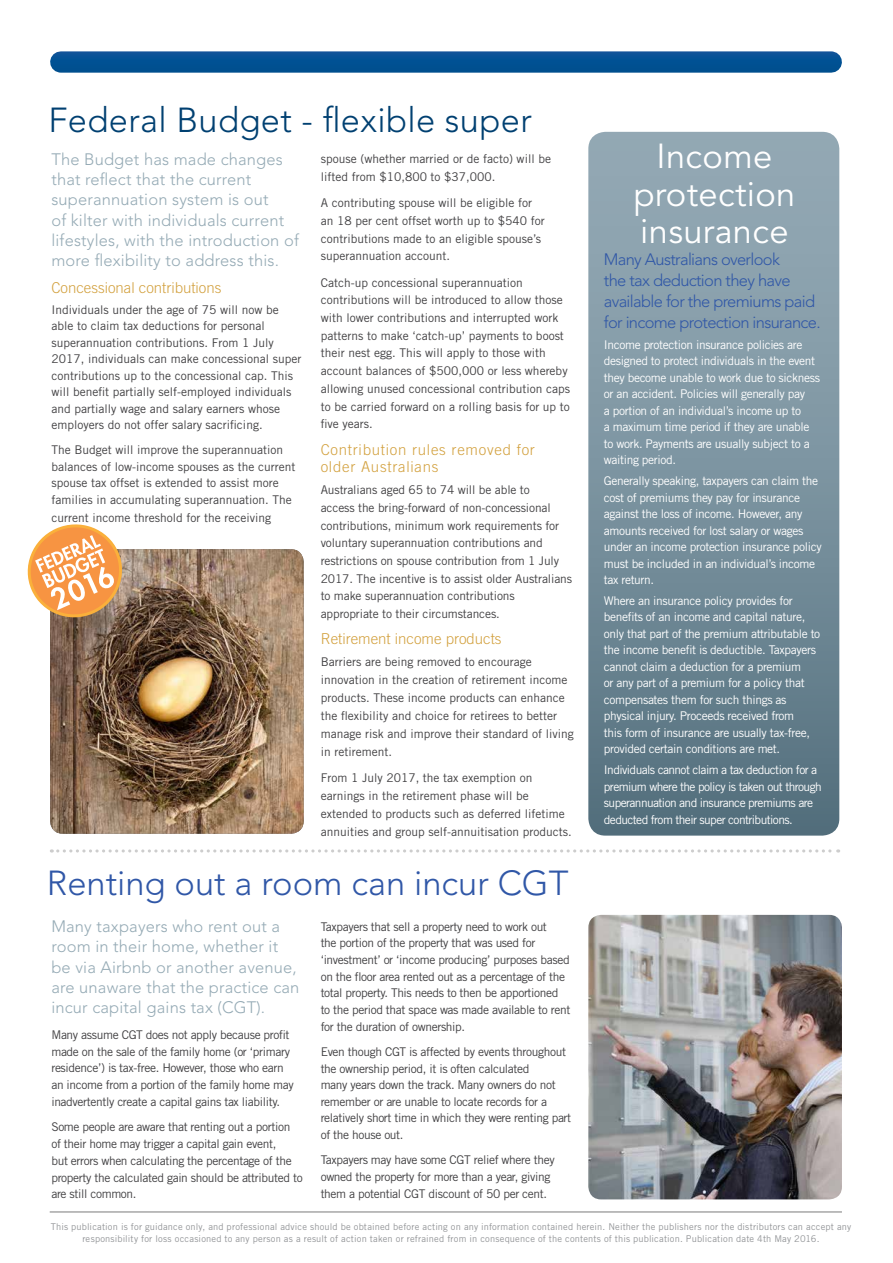
<style>
.page{position:relative;width:893px;height:1263px;background:#fff}
.page>*{position:absolute;margin:0;border:0;box-sizing:border-box;transform-origin:0 0}
.t1{font:300 34.5px "Avenir LT Std";letter-spacing:.01em;color:#004071}
.t2{font:300 34.5px "Avenir LT Std";color:#3057a7}
.t3{font:34.5px/37.5px "Avenir LT Std";letter-spacing:.01em;color:#fff;text-align:center}
.t4{font:300 16.5px/20.4px "Avenir LT Std";letter-spacing:.01em;color:#95aab5}
.t5{font:300 16.5px/21px "Avenir LT Std";letter-spacing:-.04em;color:#3057a7}
.t6{font:300 15px "Trade Gothic LT Std";color:#d2a03d}
.t7{font:300 15px/17.7px "Trade Gothic LT Std";letter-spacing:.05em;color:#d2a03d}
.t8{font:12px/17.7px "Trade Gothic LT Std";color:#414042}
.t9{font:12px/16.6px "Trade Gothic LT Std";letter-spacing:-.03em;color:#414042}
.t10{font:12px/16.5px "Trade Gothic LT Std";letter-spacing:-.03em;color:#fff}
.t11{font:12px/16.8px "Trade Gothic LT Std";letter-spacing:-.05em;color:#fff}
.t12{font:9.3px/12px "Trade Gothic LT Std";letter-spacing:.02em;color:#939598;text-align:center}
</style>
<div class="page">
<div style="left:61px;top:51px;width:770px;height:22px;background:linear-gradient(to right,#035193,#035193)"></div>
<svg style="left:58px;top:849px;width:781px;height:3px"></svg>
<hr style="left:50px;top:1211px;width:792px;height:1px;background:#000">
<img style="left:588px;top:915px;width:254px;height:284px">
<img style="left:50px;top:549px;width:254px;height:285px">
<svg style="left:27px;top:524px;width:101px;height:102px"></svg>
<svg style="left:588px;top:132px;width:251px;height:704px;background:#78909d"></svg>
<h1 class="t1" style="left:48px;top:100px;width:485px">Federal Budget - flexible super</h1>
<h2 class="t4" style="left:51px;top:149px;width:249px">The Budget has made changes that reflect that the current superannuation system is out<br>of kilter with individuals current lifestyles, with the introduction of more flexibility to address this.</h2>
<p class="t6" style="left:51px;top:279px;width:172px">Concessional contributions</p>
<p class="t8" style="left:51px;top:301px;width:251px;line-height:16.5px">Individuals under the age of 75 will now be able to claim tax deductions for personal superannuation contributions. From 1 July 2017, individuals can make concessional super contributions up to the concessional cap. This will benefit partially self-employed individuals and partially wage and salary earners whose employers do not offer salary sacrificing.</p>
<p class="t8" style="left:51px;top:442px;width:245px;line-height:16.5px">The Budget will improve the superannuation balances of low-income spouses as the current spouse tax offset is extended to assist more families in accumulating superannuation. The</p>
<p class="t8" style="left:51px;top:508px;width:221px">current income threshold for the receiving</p>
<p class="t8" style="left:321px;top:150px;width:232px">spouse (whether married or de facto) will be lifted from $10,800 to $37,000.</p>
<p class="t8" style="left:321px;top:194px;width:226px">A contributing spouse will be eligible for an 18 per cent offset worth up to $540 for contributions made to an eligible spouse’s superannuation account.</p>
<p class="t8" style="left:321px;top:273px;width:251px">Catch-up concessional superannuation contributions will be introduced to allow those with lower contributions and interrupted work patterns to make ‘catch-up’ payments to boost their nest egg. This will apply to those with account balances of $500,000 or less whereby allowing unused concessional contribution caps to be carried forward on a rolling basis for up to five years.</p>
<p class="t7" style="left:321px;top:440px;width:216px">Contribution rules removed for older Australians</p>
<p class="t8" style="left:321px;top:481px;width:253px">Australians aged 65 to 74 will be able to<br>access the bring-forward of non-concessional contributions, minimum work requirements for voluntary superannuation contributions and restrictions on spouse contribution from 1 July 2017. The incentive is to assist older Australians to make superannuation contributions appropriate to their circumstances.</p>
<p class="t6" style="left:321px;top:630px;width:182px">Retirement income products</p>
<p class="t8" style="left:321px;top:653px;width:254px">Barriers are being removed to encourage innovation in the creation of retirement income products. These income products can enhance the flexibility and choice for retirees to better manage risk and improve their standard of living in retirement.</p>
<p class="t8" style="left:321px;top:769px;width:253px">From 1 July 2017, the tax exemption on earnings in the retirement phase will be extended to products such as deferred lifetime annuities and group self-annuitisation products.</p>
<h1 class="t2" style="left:47px;top:862px;width:523px">Renting out a room can incur CGT</h1>
<h2 class="t4" style="left:51px;top:916px;width:250px">Many taxpayers who rent out a room in their home, whether it be via Airbnb or another avenue, are unaware that the practice can incur capital gains tax (CGT).</h2>
<p class="t9" style="left:51px;top:1026px;width:244px">Many assume CGT does not apply because profit made on the sale of the family home (or ‘primary residence’) is tax-free. However, those who earn an income from a portion of the family home may inadvertently create a capital gains tax liability.</p>
<p class="t9" style="left:51px;top:1118px;width:253px">Some people are aware that renting out a portion of their home may trigger a capital gain event,<br>but errors when calculating the percentage of the property the calculated gain should be attributed to are still common.</p>
<p class="t9" style="left:321px;top:918px;width:251px">Taxpayers that sell a property need to work out<br>the portion of the property that was used for ‘investment’ or ‘income producing’ purposes based on the floor area rented out as a percentage of the total property. This needs to then be apportioned to the period that space was made available to rent for the duration of ownership.</p>
<p class="t9" style="left:321px;top:1043px;width:252px">Even though CGT is affected by events throughout the ownership period, it is often calculated<br>many years down the track. Many owners do not remember or are unable to locate records for a relatively short time in which they were renting part of the house out.</p>
<p class="t9" style="left:321px;top:1151px;width:235px">Taxpayers may have some CGT relief where they owned the property for more than a year, giving them a potential CGT discount of 50 per cent.</p>
<h1 class="t3" style="left:633px;top:139px;width:164px">Income protection insurance</h1>
<h2 class="t5" style="left:604px;top:249px;width:218px">Many Australians overlook<br>the tax deduction they have available for the premiums paid for income protection insurance.</h2>
<p class="t10" style="left:604px;top:336px;width:218px">Income protection insurance policies are designed to protect individuals in the event they become unable to work due to sickness or an accident. Policies will generally pay<br>a portion of an individual’s income up to<br>a maximum time period if they are unable to work. Payments are usually subject to a waiting period.</p>
<p class="t10" style="left:604px;top:472px;width:219px">Generally speaking, taxpayers can claim the cost of premiums they pay for insurance against the loss of income. However, any amounts received for lost salary or wages under an income protection insurance policy must be included in an individual’s income tax return.</p>
<p class="t10" style="left:604px;top:592px;width:218px">Where an insurance policy provides for benefits of an income and capital nature, only that part of the premium attributable to the income benefit is deductible. Taxpayers cannot claim a deduction for a premium<br>or any part of a premium for a policy that compensates them for such things as physical injury. Proceeds received from<br>this form of insurance are usually tax-free, provided certain conditions are met.</p>
<p class="t11" style="left:604px;top:761px;width:219px">Individuals cannot claim a tax deduction for a premium where the policy is taken out through superannuation and insurance premiums are deducted from their super contributions.</p>
<p class="t12" style="left:51px;top:1220px;width:802px">This publication is for guidance only, and professional advice should be obtained before acting on any information contained herein. Neither the publishers nor the distributors can accept any responsibility for loss occasioned to any person as a result of action taken or refrained from in consequence of the contents of this publication. Publication date 4th May 2016.</p>
</div>
